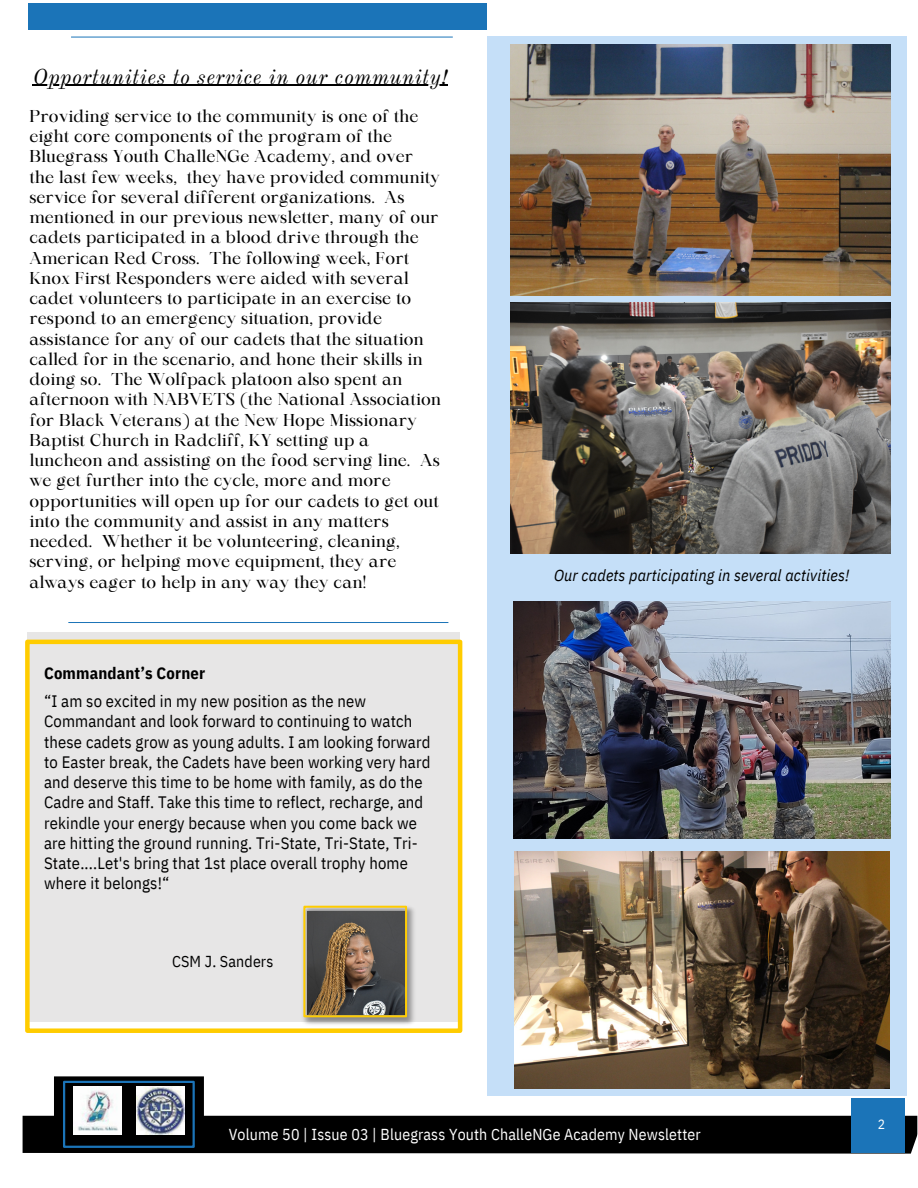
<style>
.page{position:relative;width:918px;height:1188px;background:#fff}
.page>*{position:absolute;margin:0;border:0;box-sizing:border-box;transform-origin:0 0}
.t1{font:italic 21px "Old Standard";letter-spacing:.03em;color:#000}
.t2{font:16.5px/20.2px "Maharlika";letter-spacing:.01em;color:#000}
.t3{font:16.5px/20.2px "IBM Plex Sans Cond";letter-spacing:.01em;color:#000}
.t4{font:700 16.5px "IBM Plex Sans Cond";letter-spacing:.01em;color:#000}
.t5{font:italic 16.05px "IBM Plex Sans Cond";letter-spacing:.01em;color:#000}
.t6{font:15.9px "IBM Plex Sans Cond";letter-spacing:.01em;color:#fff}
.t7{font:15.9px "IBM Plex Sans Cond";letter-spacing:.01em;color:#000}
.t8{font:13.5px "IBM Plex Sans Cond";color:#fff}
</style>
<div class="page">
<div style="left:28px;top:3px;width:459px;height:27px;background:#1b74b8"></div>
<hr style="left:71px;top:37px;width:382px;height:1px;background:#1b74b8">
<div style="left:23px;top:1116px;width:895px;height:38px;background:#000"></div>
<div style="left:851px;top:1099px;width:54px;height:54px;background:#1b74b8"></div>
<div style="left:54px;top:1076px;width:150px;height:76px;background:#000"></div>
<div style="left:63px;top:1081px;width:132px;height:67px;border:2px solid #1b74b8"></div>
<img style="left:74px;top:1086px;width:47px;height:49px">
<img style="left:137px;top:1087px;width:47px;height:48px">
<div style="left:487px;top:36px;width:420px;height:1060px;background:#c5dff8"></div>
<hr style="left:68px;top:622px;width:380px;height:1px;background:#1b74b8">
<div style="left:27px;top:632px;width:433px;height:389px;background:#e7e6e6"></div>
<div style="left:25px;top:640px;width:437px;height:393px;border:5px solid #fc0"></div>
<img style="left:30px;top:644px;width:427px;height:385px">
<img style="left:510px;top:45px;width:380px;height:251px">
<img style="left:510px;top:302px;width:380px;height:251px">
<img style="left:513px;top:601px;width:377px;height:237px">
<img style="left:514px;top:851px;width:376px;height:238px">
<img style="left:307px;top:911px;width:97px;height:104px">
<hr style="left:33px;top:85px;width:415px;height:1px;background:#000">
<p class="t1" style="left:33px;top:64px;width:416px">Opportunities to service in our community!</p>
<p class="t2" style="left:29px;top:107px;width:413px">Providing service to the community is one of the eight core components of the program of the Bluegrass Youth ChalleNGe Academy, and over the last few weeks, they have provided community service for several different organizations. As mentioned in our previous newsletter, many of our cadets participated in a blood drive through the American Red Cross. The following week, Fort Knox First Responders were aided with several cadet volunteers to participate in an exercise to respond to an emergency situation, provide assistance for any of our cadets that the situation called for in the scenario, and hone their skills in doing so. The Wolfpack platoon also spent an afternoon with NABVETS (the National Association for Black Veterans) at the New Hope Missionary Baptist Church in Radcliff, KY setting up a luncheon and assisting on the food serving line. As we get further into the cycle, more and more opportunities will open up for our cadets to get out into the community and assist in any matters needed. Whether it be volunteering, cleaning, serving, or helping move equipment, they are always eager to help in any way they can!</p>
<p class="t4" style="left:44px;top:662px;width:163px">Commandant’s Corner</p>
<p class="t3" style="left:44px;top:691px;width:388px">“I am so excited in my new position as the new Commandant and look forward to continuing to watch these cadets grow as young adults. I am looking forward to Easter break, the Cadets have been working very hard and deserve this time to be home with family, as do the Cadre and Staff. Take this time to reflect, recharge, and rekindle your energy because when you come back we are hitting the ground running. Tri-State, Tri-State, Tri-State....Let's bring that 1st place overall trophy home where it belongs!“</p>
<p class="t7" style="left:172px;top:951px;width:103px">CSM J. Sanders</p>
<p class="t5" style="left:554px;top:565px;width:297px">Our cadets participating in several activities!</p>
<p class="t6" style="left:229px;top:1124px;width:474px">Volume 50 | Issue 03 | Bluegrass Youth ChalleNGe Academy Newsletter</p>
<p class="t8" style="left:878px;top:1116px;width:9px">2</p>
</div>
